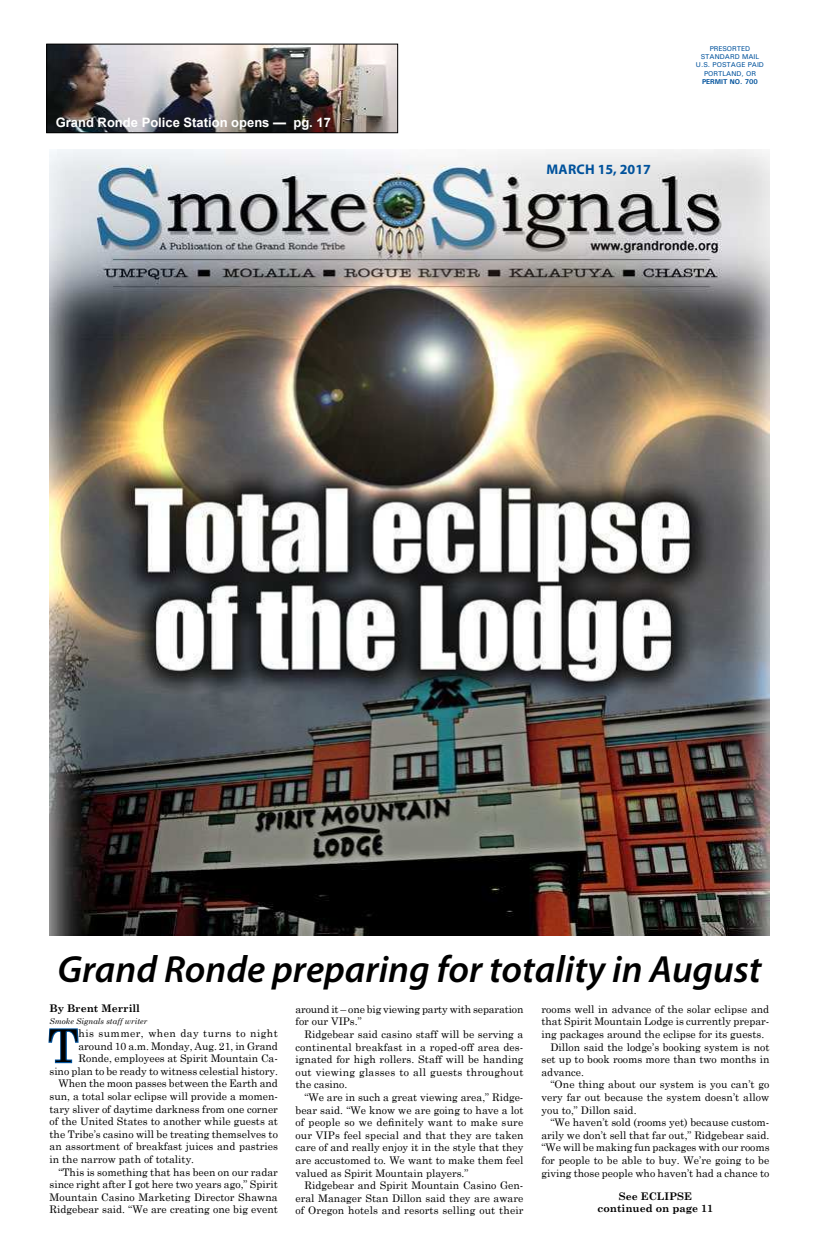
<style>
.page{position:relative;width:819px;height:1260px;background:#fff}
.page>*{position:absolute;margin:0;border:0;box-sizing:border-box;transform-origin:0 0}
.t1{font:45.4px "Century Schoolbook";color:#000}
.t2{font:italic 600 38px "Myriad Pro";color:#000}
.t3{font:700 14px "Myriad Pro";letter-spacing:.01em;color:#00529c}
.t4{font:700 13px "Arial";color:#fff}
.t5{font:10.5px/12.6px "Century Schoolbook";color:#000;text-align:justify}
.t6{font:700 10.5px/12.6px "Century Schoolbook";color:#000;text-align:center}
.t7{font:10.5px "Century Schoolbook";letter-spacing:.04em;color:#000}
.t8{font:italic 8px "Century Schoolbook";color:#000}
.t9{font:7px/8.4px "Univers";color:#00529c;text-align:center}
.t10{font:700 7px "Univers";color:#00529c}
</style>
<div class="page">
<img style="left:48px;top:46px;width:348px;height:85px">
<div style="left:46px;top:44px;width:352px;height:89px;border:1px solid #000"></div>
<img style="left:50px;top:150px;width:719px;height:786px">
<svg style="left:48px;top:1028px;width:31px;height:36px"></svg>
<p class="t4" style="left:56px;top:118px;width:277px">Grand Ronde Police Station opens — pg. 17</p>
<h3 class="t3" style="left:546px;top:165px;width:106px">MARCH 15, 2017</h3>
<p class="t9" style="left:696px;top:44px;width:70px">PRESORTED<br>STANDARD MAIL<br>U.S. POSTAGE PAID<br>PORTLAND, OR</p>
<p class="t10" style="left:702px;top:78px;width:57px">PERMIT NO. 700</p>
<h2 class="t2" style="left:57px;top:955px;width:706px">Grand Ronde preparing for totality in August</h2>
<p class="t5" style="left:296px;top:1004px;width:229px">around it – one big viewing party with separation for our VIPs.”</p>
<p class="t5" style="left:296px;top:1029px;width:230px;text-indent:9px">Ridgebear said casino staff will be serving a continental breakfast in a roped-off area des&shy;ignated for high rollers. Staff will be handing out viewing glasses to all guests throughout the casino.</p>
<p class="t5" style="left:296px;top:1092px;width:230px;text-indent:9px">“We are in such a great viewing area,” Ridge&shy;bear said. “We know we are going to have a lot of people so we definitely want to make sure our VIPs feel special and that they are taken care of and really enjoy it in the style that they are accustomed to. We want to make them feel valued as Spirit Mountain players.”</p>
<p class="t5" style="left:296px;top:1180px;width:229px;text-indent:9px">Ridgebear and Spirit Mountain Casino Gen&shy;eral Manager Stan Dillon said they are aware of Oregon hotels and resorts selling out their</p>
<p class="t6" style="left:50px;top:1003px;width:92px">By Brent Merrill</p>
<p class="t8" style="left:50px;top:1018px;width:99px">Smoke Signals staff writer</p>
<h1 class="t1" style="left:48px;top:1028px;width:32px">T</h1>
<p class="t7" style="left:79px;top:1029px;width:201px">his summer, when day turns to night</p>
<p class="t5" style="left:541px;top:1004px;width:229px">rooms well in advance of the solar eclipse and</p>
<p class="t5" style="left:541px;top:1016px;width:229px">that Spirit Mountain Lodge is currently prepar-</p>
<p class="t5" style="left:541px;top:1029px;width:224px">ing packages around the eclipse for its guests.</p>
<p class="t5" style="left:550px;top:1041px;width:220px">Dillon said the lodge’s booking system is not</p>
<p class="t5" style="left:541px;top:1054px;width:229px">set up to book rooms more than two months in</p>
<p class="t5" style="left:541px;top:1067px;width:44px">advance.</p>
<p class="t5" style="left:550px;top:1079px;width:220px">“One thing about our system is you can’t go</p>
<p class="t5" style="left:541px;top:1092px;width:229px">very far out because the system doesn’t allow</p>
<p class="t5" style="left:541px;top:1104px;width:97px">you to,” Dillon said.</p>
<p class="t5" style="left:550px;top:1117px;width:220px">“We haven’t sold (rooms yet) because custom-</p>
<p class="t5" style="left:541px;top:1130px;width:229px">arily we don’t sell that far out,” Ridgebear said.</p>
<p class="t5" style="left:541px;top:1142px;width:230px">“We will be making fun packages with our rooms</p>
<p class="t5" style="left:541px;top:1155px;width:229px">for people to be able to buy. We’re going to be</p>
<p class="t5" style="left:541px;top:1167px;width:229px">giving those people who haven’t had a chance to</p>
<p class="t6" style="left:598px;top:1191px;width:117px">See ECLIPSE continued on page 11</p>
<p class="t5" style="left:79px;top:1040px;width:201px">around 10 a.m. Monday, Aug. 21, in Grand</p>
<p class="t5" style="left:79px;top:1053px;width:201px">Ronde, employees at Spirit Mountain Ca-</p>
<p class="t5" style="left:50px;top:1066px;width:230px">sino plan to be ready to witness celestial history.</p>
<p class="t5" style="left:59px;top:1078px;width:221px">When the moon passes between the Earth and</p>
<p class="t5" style="left:50px;top:1091px;width:230px">sun, a total solar eclipse will provide a momen-</p>
<p class="t5" style="left:50px;top:1103px;width:230px">tary sliver of daytime darkness from one corner</p>
<p class="t5" style="left:50px;top:1116px;width:230px">of the United States to another while guests at</p>
<p class="t5" style="left:50px;top:1129px;width:230px">the Tribe’s casino will be treating themselves to</p>
<p class="t5" style="left:50px;top:1141px;width:230px">an assortment of breakfast juices and pastries</p>
<p class="t5" style="left:50px;top:1154px;width:146px">in the narrow path of totality.</p>
<p class="t5" style="left:59px;top:1166px;width:221px">“This is something that has been on our radar</p>
<p class="t5" style="left:50px;top:1179px;width:230px">since right after I got here two years ago,” Spirit</p>
<p class="t5" style="left:50px;top:1192px;width:230px">Mountain Casino Marketing Director Shawna</p>
<p class="t5" style="left:50px;top:1204px;width:230px">Ridgebear said. “We are creating one big event</p>
</div>
